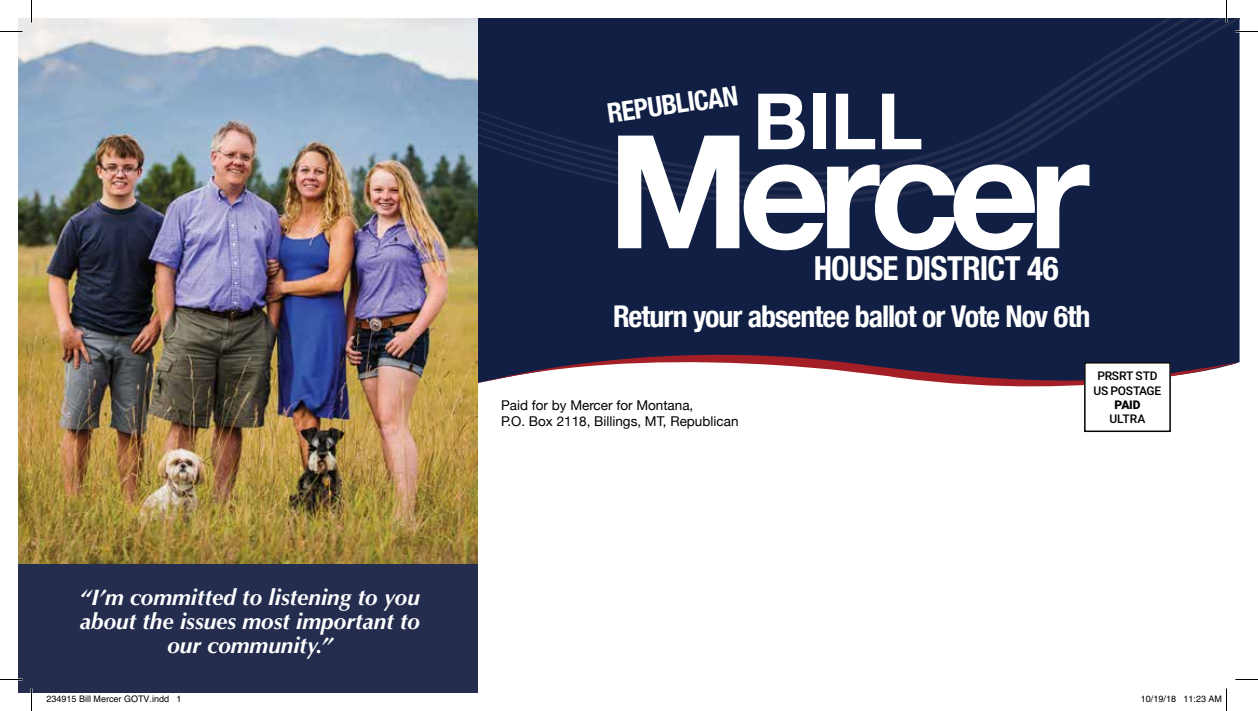
<style>
.page{position:relative;width:1258px;height:711px;background:#fff}
.page>*{position:absolute;margin:0;border:0;box-sizing:border-box;transform-origin:0 0}
.t1{font:700 157.8px "Helvetica Neue";letter-spacing:-.07em;color:#fff}
.t2{font:700 77.85px "Helvetica Neue";color:#fff}
.t3{font:700 condensed 33px "Helvetica Neue";letter-spacing:-.02em;color:#fff}
.t4{font:700 condensed 30px "Helvetica Neue";letter-spacing:-.035em;color:#fff}
.t5{font:700 condensed 27.15px "Helvetica Neue";color:#fff}
.t6{font:italic 700 22.5px/24px "Optima";color:#fff;text-align:center}
.t7{font:13.5px/16.2px "Helvetica Neue";color:#000}
.t8{font:500 12px/14.4px "Roboto";letter-spacing:-.015em;color:#000;text-align:center}
.t9{font:900 12px "Roboto";color:#000}
.t10{font:9px "Helvetica";color:#000}
</style>
<div class="page">
<div style="left:478px;top:143px;width:761px;height:190px;background:#101f43"></div>
<svg style="left:477px;top:333px;width:762px;height:71px"></svg>
<svg style="left:477px;top:198px;width:729px;height:7px;background:#122044"></svg>
<svg style="left:477px;top:191px;width:729px;height:7px;background:#132144"></svg>
<svg style="left:477px;top:183px;width:729px;height:8px;background:#132145"></svg>
<svg style="left:477px;top:176px;width:729px;height:7px;background:#142245"></svg>
<svg style="left:1206px;top:18px;width:34px;height:94px;background:#142246"></svg>
<svg style="left:477px;top:18px;width:729px;height:158px;background:#112044"></svg>
<div style="left:1084px;top:362px;width:87px;height:70px;background:#fff"></div>
<div style="left:1084px;top:362px;width:87px;height:70px;border:2px solid #000"></div>
<img style="left:18px;top:18px;width:459px;height:546px">
<div style="left:18px;top:564px;width:459px;height:129px;background:#242d4e"></div>
<hr style="left:1225px;top:0;width:2px;height:22px;background:#fff">
<svg style="left:0;top:31px;width:22px;height:1px"></svg>
<svg style="left:1235px;top:31px;width:23px;height:1px"></svg>
<svg style="left:0;top:679px;width:22px;height:1px"></svg>
<svg style="left:1235px;top:679px;width:23px;height:1px"></svg>
<svg style="left:31px;top:0;width:1px;height:22px"></svg>
<svg style="left:31px;top:688px;width:1px;height:23px"></svg>
<svg style="left:1226px;top:0;width:1px;height:22px"></svg>
<svg style="left:1226px;top:688px;width:1px;height:23px"></svg>
<p class="t5" style="left:604px;top:91px;width:133px;rotate:-8deg">REPUBLICAN</p>
<h2 class="t2" style="left:753px;top:60px;width:171px">BILL</h2>
<h1 class="t1" style="left:607px;top:68px;width:484px">Mercer</h1>
<h3 class="t3" style="left:814px;top:241px;width:247px">HOUSE DISTRICT 46</h3>
<h3 class="t4" style="left:613px;top:291px;width:479px">Return your absentee ballot or Vote Nov 6th</h3>
<p class="t7" style="left:501px;top:398px;width:239px">Paid for by Mercer for Montana,<br>P.O. Box 2118, Billings, MT, Republican</p>
<p class="t8" style="left:1093px;top:368px;width:69px">PRSRT STD<br>US POSTAGE</p>
<p class="t9" style="left:1114px;top:396px;width:27px">PAID</p>
<p class="t8" style="left:1109px;top:412px;width:37px">ULTRA</p>
<p class="t6" style="left:80px;top:586px;width:342px">“I’m committed to listening to you about the issues most important to our community.”</p>
<p class="t10" style="left:46px;top:694px;width:137px">234915 Bill Mercer GOTV.indd 1</p>
<p class="t10" style="left:1141px;top:694px;width:83px">10/19/18 11:23 AM</p>
</div>
